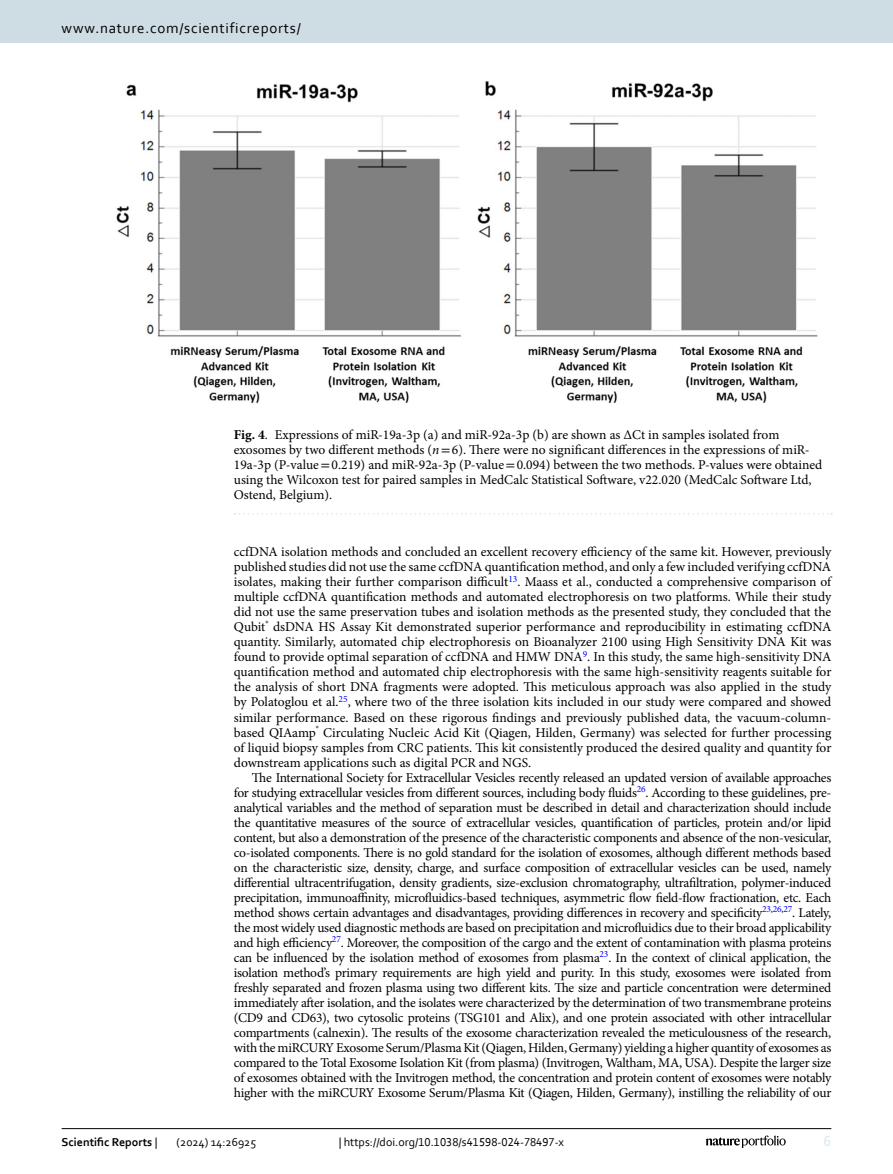
<style>
.page{position:relative;width:893px;height:1174px;background:#fff}
.page>*{position:absolute;margin:0;border:0;box-sizing:border-box;transform-origin:0 0}
.t1{font:15px "Corbel";letter-spacing:.05em;color:#000}
.t2{font:15px "Corbel";color:#d9e4eb}
.Body_Text_Indent{font:13.5px/15px "Minion Pro";letter-spacing:-.015em;color:#000;text-align:justify}
.Figure_Caption{font:13.5px/15px "Minion Pro";color:#000}
.t3{font:12px "Corbel";color:#000}
.t4{font:700 12px "Corbel";color:#000}
.s1{font-weight:700}
.s2{font-style:italic}
.s3{font-family:"STIX"}
.s4{font-weight:400}
</style>
<div class="page">
<img style="left:116px;top:81px;width:702px;height:322px">
<svg style="left:235px;top:513px;width:597px;height:1px"></svg>
<hr style="left:62px;top:1128px;width:769px;height:1px;background:#000">
<svg style="left:706px;top:1135px;width:80px;height:12px"></svg>
<div style="left:0;top:0;width:893px;height:43px;background:#cedde4"></div>
<p class="t1" style="left:62px;top:18px;width:241px">www.nature.com/scientificreports/</p>
<p class="Figure_Caption" style="left:234px;top:427px;width:590px"><span class="s1">Fig. 4</span>. Expressions of miR-19a-3p (a) and miR-92a-3p (b) are shown as ΔCt in samples isolated from exosomes by two different methods (<span class="s2">n</span><span class="s3">=</span>6). There were no significant differences in the expressions of miR-19a-3p (P-value<span class="s3">=</span>0.219) and miR-92a-3p (P-value<span class="s3">=</span>0.094) between the two methods. P-values were obtained using the Wilcoxon test for paired samples in MedCalc Statistical Software, v22.020 (MedCalc Software Ltd, Ostend, Belgium).</p>
<p class="Body_Text_Indent" style="left:234px;top:544px;width:599px">ccfDNA isolation methods and concluded an excellent recovery efficiency of the same kit. However, previously published studies did not use the same ccfDNA quantification method, and only a few included verifying ccfDNA isolates, making their further comparison difficult<sup>13</sup>. Maass et al., conducted a comprehensive comparison of multiple ccfDNA quantification methods and automated electrophoresis on two platforms. While their study did not use the same preservation tubes and isolation methods as the presented study, they concluded that the Qubit<sup>®</sup> dsDNA HS Assay Kit demonstrated superior performance and reproducibility in estimating ccfDNA quantity. Similarly, automated chip electrophoresis on Bioanalyzer 2100 using High Sensitivity DNA Kit was found to provide optimal separation of ccfDNA and HMW DNA<sup>9</sup>. In this study, the same high-sensitivity DNA quantification method and automated chip electrophoresis with the same high-sensitivity reagents suitable for the analysis of short DNA fragments were adopted. This meticulous approach was also applied in the study by Polatoglou et al.<sup>25</sup>, where two of the three isolation kits included in our study were compared and showed similar performance. Based on these rigorous findings and previously published data, the vacuum-column&shy;based QIAamp<sup>®</sup> Circulating Nucleic Acid Kit (Qiagen, Hilden, Germany) was selected for further processing of liquid biopsy samples from CRC patients. This kit consistently produced the desired quality and quantity for downstream applications such as digital PCR and NGS.</p>
<p class="Body_Text_Indent" style="left:234px;top:769px;width:599px;text-indent:18px">The International Society for Extracellular Vesicles recently released an updated version of available approaches for studying extracellular vesicles from different sources, including body fluids<sup>26</sup>. According to these guidelines, pre&shy;analytical variables and the method of separation must be described in detail and characterization should include the quantitative measures of the source of extracellular vesicles, quantification of particles, protein and/or lipid content, but also a demonstration of the presence of the characteristic components and absence of the non-vesicular, co-isolated components. There is no gold standard for the isolation of exosomes, although different methods based on the characteristic size, density, charge, and surface composition of extracellular vesicles can be used, namely differential ultracentrifugation, density gradients, size-exclusion chromatography, ultrafiltration, polymer-induced precipitation, immunoaffinity, microfluidics-based techniques, asymmetric flow field-flow fractionation, etc. Each method shows certain advantages and disadvantages, providing differences in recovery and specificity<sup>23</sup><sup>,</sup><sup>26</sup><sup>,</sup><sup>27</sup>. Lately, the most widely used diagnostic methods are based on precipitation and microfluidics due to their broad applicability and high efficiency<sup>27</sup>. Moreover, the composition of the cargo and the extent of contamination with plasma proteins can be influenced by the isolation method of exosomes from plasma<sup>23</sup>. In the context of clinical application, the isolation method’s primary requirements are high yield and purity. In this study, exosomes were isolated from freshly separated and frozen plasma using two different kits. The size and particle concentration were determined immediately after isolation, and the isolates were characterized by the determination of two transmembrane proteins (CD9 and CD63), two cytosolic proteins (TSG101 and Alix), and one protein associated with other intracellular compartments (calnexin). The results of the exosome characterization revealed the meticulousness of the research, with the miRCURY Exosome Serum/Plasma Kit (Qiagen, Hilden, Germany) yielding a higher quantity of exosomes as compared to the Total Exosome Isolation Kit (from plasma) (Invitrogen, Waltham, MA, USA). Despite the larger size of exosomes obtained with the Invitrogen method, the concentration and protein content of exosomes were notably higher with the miRCURY Exosome Serum/Plasma Kit (Qiagen, Hilden, Germany), instilling the reliability of our</p>
<p class="t4" style="left:62px;top:1134px;width:97px">Scientific Reports <span class="s4">|</span></p>
<p class="t3" style="left:177px;top:1134px;width:81px">(2024) 14:26925</p>
<p class="t3" style="left:339px;top:1134px;width:227px">| https://doi.org/10.1038/s41598-024-78497-x</p>
<p class="t2" style="left:824px;top:1132px;width:9px">6</p>
</div>
